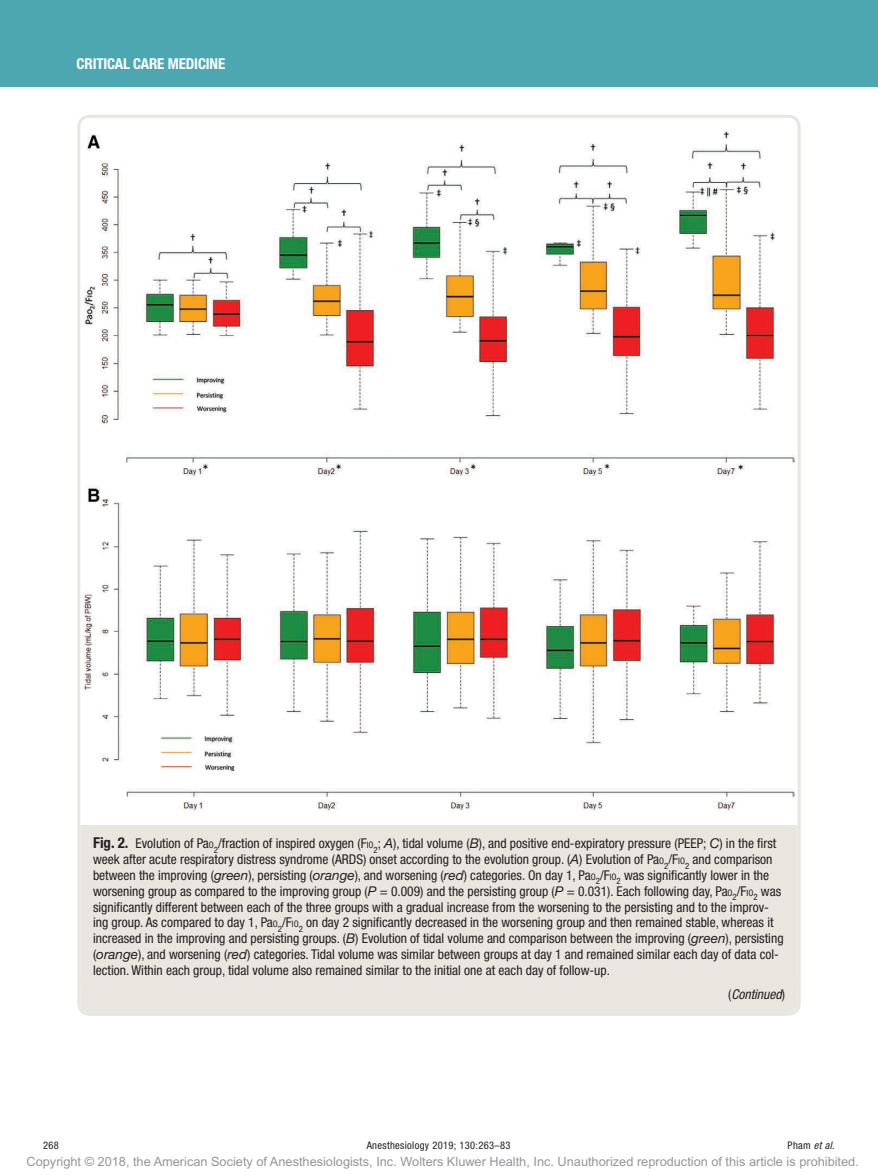
<style>
.page{position:relative;width:878px;height:1175px;background:#fff}
.page>*{position:absolute;margin:0;border:0;box-sizing:border-box;transform-origin:0 0}
.t1{font:700 condensed 15px "Helvetica Neue LT Std";letter-spacing:-.01em;color:#fff}
.t2{font:condensed 13.5px/15.8px "Helvetica Neue LT Std";color:#231f20}
.t3{font:italic condensed 13.5px "Helvetica Neue LT Std";color:#231f20}
.t4{font:12.75px "Arial MT Std";color:#939598}
.t5{font:condensed 10.5px "Helvetica Neue LT Std";letter-spacing:.03em;color:#231f20}
.t6{font:italic condensed 10.5px "Helvetica Neue LT Std";color:#231f20}
.s1{font-weight:700;font-size:15px}
.s2{font-size:9px}
.s3{font-style:italic;font-stretch:normal}
.s4{font-style:normal}
</style>
<div class="page">
<div style="left:0;top:0;width:878px;height:86px;background:#4da7b0"></div>
<div style="left:80px;top:825px;width:717px;height:163px;background:#e9e6df"></div>
<div style="left:80px;top:977px;width:717px;height:35px;background:#e9e6df"></div>
<img style="left:83px;top:130px;width:711px;height:680px">
<p class="t1" style="left:77px;top:54px;width:150px">CRITICAL CARE MEDICINE</p>
<p class="t2" style="left:93px;top:835px;width:692px"><span class="s1">FIG. 2.</span> Evolution of Pa<span class="s2">O</span><sub>2</sub>/fraction of inspired oxygen (F<span class="s2">IO</span><sub>2</sub>; <span class="s3">A</span>), tidal volume (<span class="s3">B</span>), and positive end-expiratory pressure (PEEP; <span class="s3">C</span>) in the first week after acute respiratory distress syndrome (ARDS) onset according to the evolution group. (<span class="s3">A</span>) Evolution of Pa<span class="s2">O</span><sub>2</sub>/F<span class="s2">IO</span><sub>2</sub> and comparison between the improving (<span class="s3">green</span>), persisting (<span class="s3">orange</span>), and worsening (<span class="s3">red</span>) categories. On day 1, Pa<span class="s2">O</span><sub>2</sub>/F<span class="s2">IO</span><sub>2</sub> was significantly lower in the worsening group as compared to the improving group (<span class="s3">P</span> = 0.009) and the persisting group (<span class="s3">P</span> = 0.031). Each following day, Pa<span class="s2">O</span><sub>2</sub>/F<span class="s2">IO</span><sub>2</sub> was significantly different between each of the three groups with a gradual increase from the worsening to the persisting and to the improv&shy;ing group. As compared to day 1, Pa<span class="s2">O</span><sub>2</sub>/F<span class="s2">IO</span><sub>2</sub> on day 2 significantly decreased in the worsening group and then remained stable, whereas it increased in the improving and persisting groups. (<span class="s3">B</span>) Evolution of tidal volume and comparison between the improving (<span class="s3">green</span>), persisting (<span class="s3">orange</span>), and worsening (<span class="s3">red</span>) categories. Tidal volume was similar between groups at day 1 and remained similar each day of data col&shy;lection. Within each group, tidal volume also remained similar to the initial one at each day of follow-up.</p>
<p class="t3" style="left:728px;top:986px;width:58px"><span class="s4">(</span>Continued<span class="s4">)</span></p>
<p class="t5" style="left:43px;top:1139px;width:17px">268</p>
<p class="t5" style="left:367px;top:1139px;width:145px">Anesthesiology 2019; 130:263–83</p>
<p class="t6" style="left:787px;top:1139px;width:49px"><span class="s4">Pham</span> et al.</p>
<p class="t4" style="left:27px;top:1154px;width:833px">Copyright © 2018, the American Society of Anesthesiologists, Inc. Wolters Kluwer Health, Inc. Unauthorized reproduction of this article is prohibited.</p>
</div>
